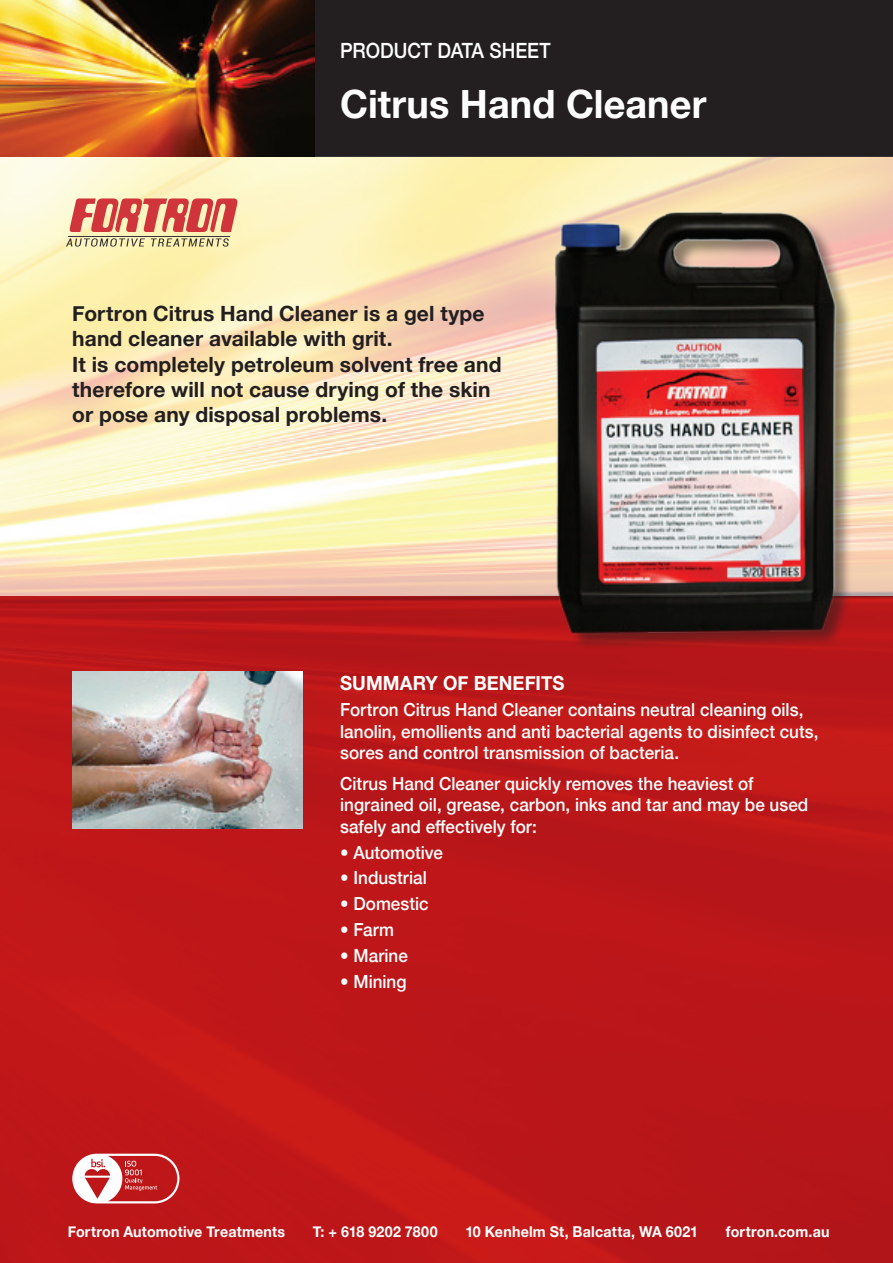
<style>
.page{position:relative;width:893px;height:1263px;background:#fff}
.page>*{position:absolute;margin:0;border:0;box-sizing:border-box;transform-origin:0 0}
.t1{font:700 39px "Helvetica Neue";letter-spacing:.005em;color:#fff}
.t2{font:700 21px/25.2px "Helvetica Neue";letter-spacing:.005em;color:#231f20}
.t3{font:500 21px "Helvetica Neue";color:#fff;scale:.9 1}
.t4{font:700 19.5px "Helvetica Neue";letter-spacing:.005em;color:#fff;scale:.95 1}
.t5{font:500 18px/21.6px "Helvetica Neue";color:#fff;scale:.95 1}
.t6{font:700 15px "Helvetica Neue";letter-spacing:.015em;color:#fff;scale:.95 1}
</style>
<div class="page">
<div style="left:0;top:596px;width:893px;height:667px;background:linear-gradient(to right,#c01819,#b91719)"></div>
<div style="left:313px;top:0;width:580px;height:156px;background:#231f20"></div>
<svg style="left:0;top:157px;width:893px;height:439px;background:#f9e7bc"></svg>
<img style="left:0;top:0;width:314px;height:156px">
<img style="left:72px;top:671px;width:231px;height:157px">
<svg style="left:72px;top:1154px;width:107px;height:49px"></svg>
<img style="left:512px;top:181px;width:356px;height:463px">
<p class="t3" style="left:340px;top:33px;width:235px">PRODUCT DATA SHEET</p>
<h1 class="t1" style="left:340px;top:73px;width:368px">Citrus Hand Cleaner</h1>
<p class="t2" style="left:72px;top:302px;width:431px">Fortron Citrus Hand Cleaner is a gel type hand cleaner available with grit.<br>It is completely petroleum solvent free and therefore will not cause drying of the skin or pose any disposal problems.</p>
<p class="t4" style="left:340px;top:668px;width:238px">SUMMARY OF BENEFITS</p>
<p class="t5" style="left:340px;top:697px;width:505px">Fortron Citrus Hand Cleaner contains neutral cleaning oils, lanolin, emollients and anti bacterial agents to disinfect cuts, sores and control transmission of bacteria.</p>
<p class="t5" style="left:340px;top:771px;width:494px">Citrus Hand Cleaner quickly removes the heaviest of ingrained oil, grease, carbon, inks and tar and may be used safely and effectively for:</p>
<p class="t5" style="left:340px;top:840px;width:110px">• Automotive</p>
<p class="t5" style="left:340px;top:866px;width:93px">• Industrial</p>
<p class="t5" style="left:340px;top:892px;width:95px">• Domestic</p>
<p class="t5" style="left:340px;top:917px;width:58px">• Farm</p>
<p class="t5" style="left:340px;top:943px;width:73px">• Marine</p>
<p class="t5" style="left:340px;top:969px;width:71px">• Mining</p>
<p class="t6" style="left:68px;top:1220px;width:230px">Fortron Automotive Treatments</p>
<p class="t6" style="left:313px;top:1220px;width:133px">T: + 618 9202 7800</p>
<p class="t6" style="left:465px;top:1220px;width:247px">10 Kenhelm St, Balcatta, WA 6021</p>
<p class="t6" style="left:726px;top:1220px;width:111px">fortron.com.au</p>
</div>
